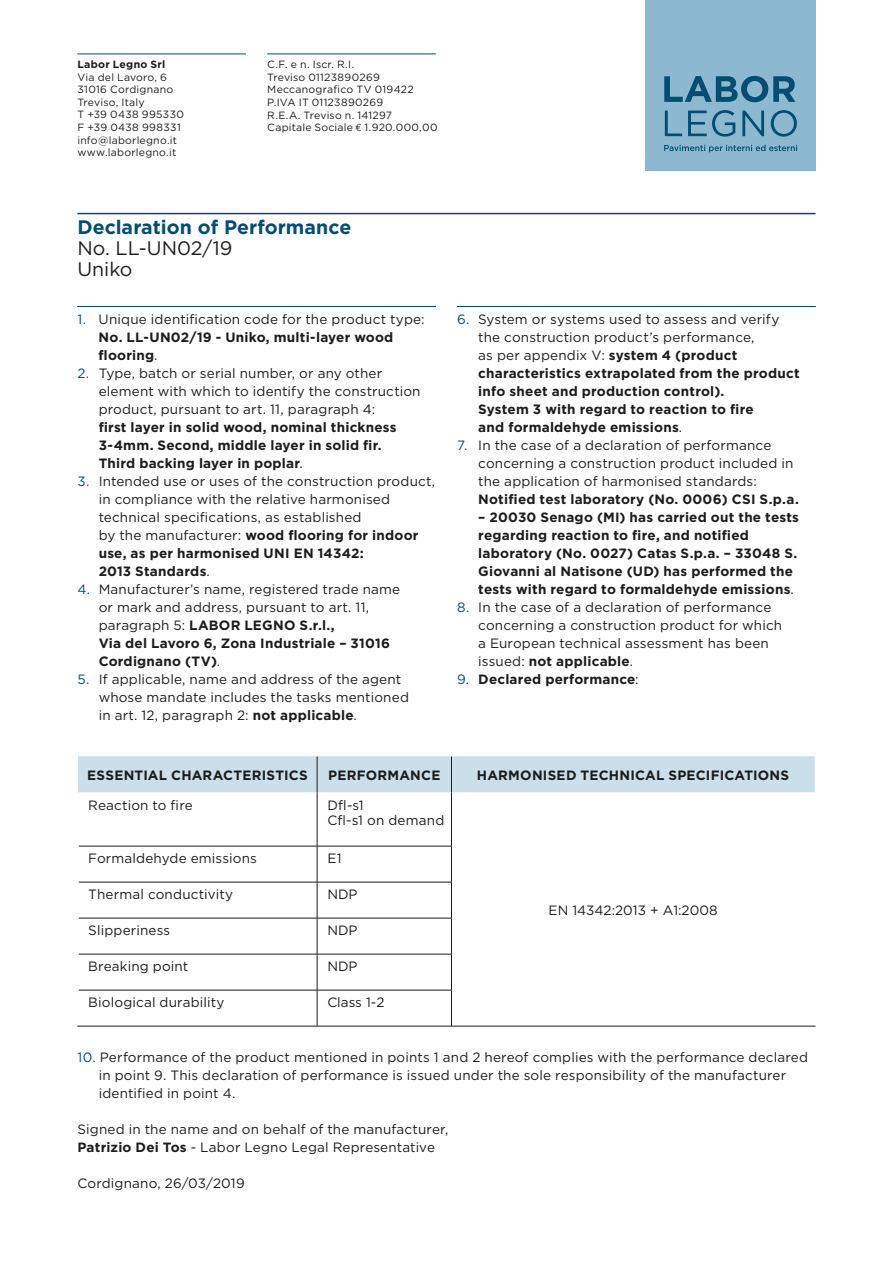
<style>
.page{position:relative;width:893px;height:1263px;background:#fff}
.page>*{position:absolute;margin:0;border:0;box-sizing:border-box;transform-origin:0 0}
.t1{font:700 19.5px "Gotham";color:#044d71}
.t2{font:19.5px/21px "Gotham";color:#1c1c1a}
.t3{font:13.5px/18px "Gotham";letter-spacing:.01em;color:#1c1c1a}
.t4{font:700 13.5px/18px "Gotham";letter-spacing:.015em;color:#1c1c1a}
.t5{font:10.5px/12.6px "Gotham";letter-spacing:.02em;color:#1c1c1a}
.t6{font:700 10.5px "Gotham";letter-spacing:.025em;color:#1c1c1a}
.s1{font-family:"Euro Mono"}
.s2{color:#044d71}
.s3{font-weight:700}
.s4{font-weight:400}
.s5{font-weight:400;color:#044d71}
</style>
<div class="page">
<div style="left:646px;top:0;width:170px;height:170px;background:#8cb8d1"></div>
<svg style="left:664px;top:76px;width:131px;height:26px"></svg>
<svg style="left:665px;top:111px;width:17px;height:25px"></svg>
<svg style="left:688px;top:110px;width:47px;height:27px"></svg>
<svg style="left:742px;top:111px;width:22px;height:25px"></svg>
<svg style="left:771px;top:110px;width:26px;height:27px"></svg>
<svg style="left:664px;top:145px;width:133px;height:7px"></svg>
<hr style="left:77px;top:54px;width:169px;height:1px;background:#044d71">
<hr style="left:267px;top:54px;width:169px;height:1px;background:#044d71">
<hr style="left:77px;top:213px;width:739px;height:1px;background:#044d71">
<div style="left:78px;top:756px;width:737px;height:36px;background:#cbdfea"></div>
<hr style="left:79px;top:846px;width:238px;height:1px;background:#1c1c1a">
<hr style="left:317px;top:846px;width:135px;height:1px;background:#1c1c1a">
<hr style="left:79px;top:882px;width:238px;height:1px;background:#1c1c1a">
<hr style="left:317px;top:882px;width:135px;height:1px;background:#1c1c1a">
<hr style="left:79px;top:918px;width:238px;height:1px;background:#1c1c1a">
<hr style="left:317px;top:918px;width:135px;height:1px;background:#1c1c1a">
<hr style="left:79px;top:954px;width:238px;height:1px;background:#1c1c1a">
<hr style="left:317px;top:954px;width:135px;height:1px;background:#1c1c1a">
<hr style="left:79px;top:990px;width:238px;height:1px;background:#1c1c1a">
<hr style="left:317px;top:990px;width:135px;height:1px;background:#1c1c1a">
<hr style="left:317px;top:756px;width:1px;height:36px;background:#1c1c1a">
<hr style="left:451px;top:756px;width:1px;height:36px;background:#1c1c1a">
<hr style="left:317px;top:792px;width:1px;height:54px;background:#1c1c1a">
<hr style="left:451px;top:792px;width:1px;height:54px;background:#1c1c1a">
<hr style="left:317px;top:846px;width:1px;height:36px;background:#1c1c1a">
<hr style="left:451px;top:846px;width:1px;height:36px;background:#1c1c1a">
<hr style="left:317px;top:882px;width:1px;height:36px;background:#1c1c1a">
<hr style="left:451px;top:882px;width:1px;height:36px;background:#1c1c1a">
<hr style="left:317px;top:918px;width:1px;height:36px;background:#1c1c1a">
<hr style="left:451px;top:918px;width:1px;height:36px;background:#1c1c1a">
<hr style="left:317px;top:954px;width:1px;height:36px;background:#1c1c1a">
<hr style="left:451px;top:954px;width:1px;height:36px;background:#1c1c1a">
<hr style="left:317px;top:990px;width:1px;height:36px;background:#1c1c1a">
<hr style="left:451px;top:990px;width:1px;height:36px;background:#1c1c1a">
<hr style="left:77px;top:1026px;width:240px;height:1px;background:#1c1c1a">
<hr style="left:317px;top:1026px;width:134px;height:1px;background:#1c1c1a">
<hr style="left:451px;top:1026px;width:364px;height:1px;background:#1c1c1a">
<hr style="left:77px;top:306px;width:359px;height:1px;background:#044d71">
<hr style="left:457px;top:306px;width:359px;height:1px;background:#044d71">
<p class="t6" style="left:77px;top:58px;width:90px">Labor Legno Srl</p>
<p class="t5" style="left:77px;top:70px;width:108px">Via del Lavoro, 6<br>31016 Cordignano<br>Treviso, Italy<br>T +39 0438 995330<br>F +39 0438 998331 info@laborlegno.it www.laborlegno.it</p>
<p class="t5" style="left:267px;top:58px;width:172px">C.F. e n. Iscr. R.I.<br>Treviso 01123890269<br>Meccanografico TV 019422<br>P.IVA IT 01123890269<br>R.E.A. Treviso n. 141297<br>Capitale Sociale <span class="s1">€</span> 1.920.000,00</p>
<h1 class="t1" style="left:77px;top:216px;width:275px">Declaration of Performance</h1>
<h1 class="t2" style="left:77px;top:237px;width:156px">No. LL-UN02/19<br>Uniko</h1>
<p class="t3" style="left:99px;top:310px;width:327px;text-indent:-21px"><span class="s2">1.</span> Unique identification code for the product type:<br><span class="s3">No. LL-UN02/19 - Uniko, multi-layer wood flooring</span>.</p>
<p class="t3" style="left:99px;top:364px;width:323px;text-indent:-21px"><span class="s2">2.</span> Type, batch or serial number, or any other element with which to identify the construction product, pursuant to art. 11, paragraph 4:</p>
<p class="t4" style="left:99px;top:418px;width:299px">first layer in solid wood, nominal thickness<br>3-4mm. Second, middle layer in solid fir.<br>Third backing layer in poplar<span class="s4">.</span></p>
<p class="t3" style="left:99px;top:472px;width:338px;text-indent:-21px"><span class="s2">3.</span> Intended use or uses of the construction product, in compliance with the relative harmonised technical specifications, as established<br>by the manufacturer: <span class="s3">wood flooring for indoor use, as per harmonised UNI EN 14342:<br>2013 Standards</span>.</p>
<p class="t3" style="left:99px;top:580px;width:303px;text-indent:-21px"><span class="s2">4.</span> Manufacturer’s name, registered trade name or mark and address, pursuant to art. 11, paragraph 5: <span class="s3">LABOR LEGNO S.r.l.,<br>Via del Lavoro 6, Zona Industriale – 31016<br>Cordignano (TV)</span>.</p>
<p class="t3" style="left:99px;top:670px;width:312px;text-indent:-21px"><span class="s2">5.</span> If applicable, name and address of the agent whose mandate includes the tasks mentioned in art. 12, paragraph 2: <span class="s3">not applicable</span>.</p>
<p class="t4" style="left:478px;top:310px;width:323px;text-indent:-21px"><span class="s5">6.</span> <span class="s4">System or systems used to assess and verify the construction product’s performance,<br>as per appendix V:</span> system 4 (product characteristics extrapolated from the product info sheet and production control).<br>System 3 with regard to reaction to fire<br>and formaldehyde emissions<span class="s4">.</span></p>
<p class="t3" style="left:478px;top:436px;width:317px;text-indent:-21px"><span class="s2">7.</span> In the case of a declaration of performance concerning a construction product included in the application of harmonised standards:</p>
<p class="t4" style="left:478px;top:490px;width:322px">Notified test laboratory (No. 0006) CSI S.p.a.</p>
<p class="t4" style="left:478px;top:508px;width:322px">– 20030 Senago (MI) has carried out the tests regarding reaction to fire, and notified laboratory (No. 0027) Catas S.p.a. – 33048 S.<br>Giovanni al Natisone (UD) has performed the tests with regard to formaldehyde emissions<span class="s4">.</span></p>
<p class="t3" style="left:478px;top:598px;width:305px;text-indent:-21px"><span class="s2">8.</span> In the case of a declaration of performance concerning a construction product for which a European technical assessment has been issued: <span class="s3">not applicable</span>.</p>
<p class="t4" style="left:457px;top:670px;width:183px"><span class="s5">9.</span> Declared performance<span class="s4">:</span></p>
<p class="t4" style="left:87px;top:766px;width:222px">ESSENTIAL CHARACTERISTICS</p>
<p class="t4" style="left:328px;top:766px;width:114px">PERFORMANCE</p>
<p class="t4" style="left:477px;top:766px;width:314px">HARMONISED TECHNICAL SPECIFICATIONS</p>
<p class="t3" style="left:88px;top:795px;width:106px">Reaction to fire</p>
<p class="t3" style="left:327px;top:797px;width:118px;line-height:15.8px">Dfl-s1<br>Cfl-s1 on demand</p>
<p class="t3" style="left:88px;top:849px;width:170px">Formaldehyde emissions</p>
<p class="t3" style="left:327px;top:849px;width:16px">E1</p>
<p class="t3" style="left:88px;top:885px;width:146px">Thermal conductivity</p>
<p class="t3" style="left:327px;top:885px;width:32px">NDP</p>
<p class="t3" style="left:88px;top:921px;width:84px">Slipperiness</p>
<p class="t3" style="left:327px;top:921px;width:32px">NDP</p>
<p class="t3" style="left:88px;top:957px;width:102px">Breaking point</p>
<p class="t3" style="left:327px;top:957px;width:32px">NDP</p>
<p class="t3" style="left:88px;top:993px;width:138px">Biological durability</p>
<p class="t3" style="left:327px;top:993px;width:59px">Class 1-2</p>
<p class="t3" style="left:549px;top:901px;width:170px">EN 14342:2013 + A1:2008</p>
<p class="t3" style="left:99px;top:1048px;width:711px;text-indent:-21px"><span class="s2">10.</span> Performance of the product mentioned in points 1 and 2 hereof complies with the performance declared in point 9. This declaration of performance is issued under the sole responsibility of the manufacturer identified in point 4.</p>
<p class="t3" style="left:77px;top:1120px;width:372px">Signed in the name and on behalf of the manufacturer,<br><span class="s3">Patrizio Dei Tos</span> - Labor Legno Legal Representative</p>
<p class="t3" style="left:77px;top:1174px;width:169px">Cordignano, 26/03/2019</p>
</div>
